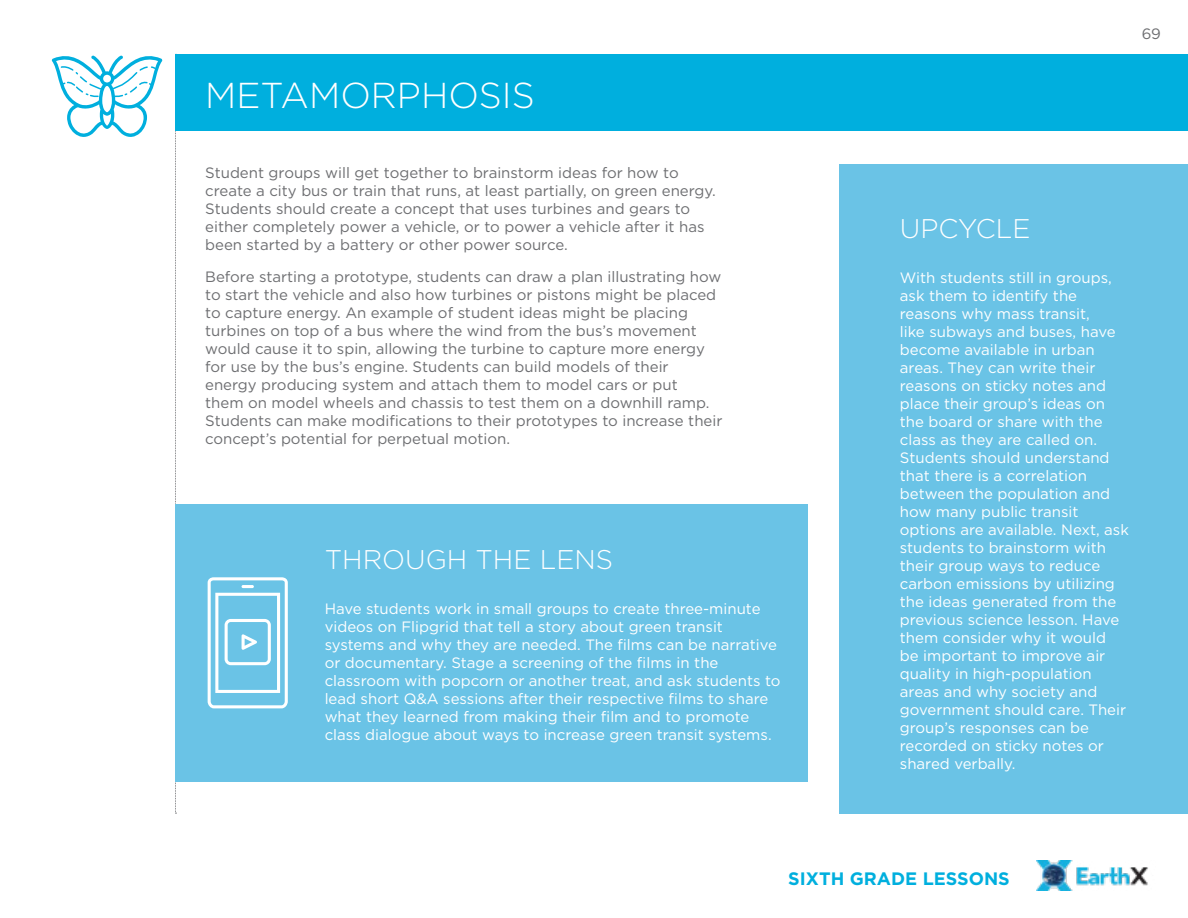
<style>
.page{position:relative;width:1188px;height:918px;background:#fff}
.page>*{position:absolute;margin:0;border:0;box-sizing:border-box;transform-origin:0 0}
.t1{font:300 36px "Gotham";color:#fff}
.t2{font:300 27px "Gotham";color:#fff}
.t3{font:700 18px "Gotham";color:#00afde}
.t4{font:15px/18px "Gotham";color:#fff}
.t5{font:15px/18px "Gotham";color:#6d6e71}
</style>
<div class="page">
<img style="left:1037px;top:860px;width:111px;height:31px">
<svg style="left:175px;top:130px;width:2px;height:684px"></svg>
<div style="left:175px;top:54px;width:1013px;height:76px;background:#00afde"></div>
<div style="left:839px;top:164px;width:349px;height:649px;background:#6ac3e6"></div>
<svg style="left:52px;top:55px;width:110px;height:82px"></svg>
<div style="left:175px;top:504px;width:633px;height:278px;background:#6ac3e6"></div>
<svg style="left:208px;top:577px;width:80px;height:131px"></svg>
<h1 class="t1" style="left:205px;top:72px;width:331px">METAMORPHOSIS</h1>
<p class="t5" style="left:205px;top:164px;width:512px">Student groups will get together to brainstorm ideas for how to create a city bus or train that runs, at least partially, on green energy.<br>Students should create a concept that uses turbines and gears to either completely power a vehicle, or to power a vehicle after it has been started by a battery or other power source.</p>
<p class="t5" style="left:205px;top:267px;width:519px">Before starting a prototype, students can draw a plan illustrating how to start the vehicle and also how turbines or pistons might be placed to capture energy. An example of student ideas might be placing turbines on top of a bus where the wind from the bus’s movement would cause it to spin, allowing the turbine to capture more energy for use by the bus’s engine. Students can build models of their energy producing system and attach them to model cars or put<br>them on model wheels and chassis to test them on a downhill ramp.<br>Students can make modifications to their prototypes to increase their concept’s potential for perpetual motion.</p>
<h2 class="t2" style="left:325px;top:542px;width:290px">THROUGH THE LENS</h2>
<p class="t4" style="left:325px;top:599px;width:457px">Have students work in small groups to create three-minute videos on Flipgrid that tell a story about green transit systems and why they are needed. The films can be narrative or documentary. Stage a screening of the films in the classroom with popcorn or another treat, and ask students to lead short Q&amp;A sessions after their respective films to share what they learned from making their film and to promote class dialogue about ways to increase green transit systems.</p>
<p class="t5" style="left:1142px;top:24px;width:21px">69</p>
<h2 class="t2" style="left:900px;top:211px;width:132px">UPCYCLE</h2>
<p class="t4" style="left:900px;top:268px;width:231px">With students still in groups, ask them to identify the reasons why mass transit,<br>like subways and buses, have become available in urban areas. They can write their reasons on sticky notes and place their group’s ideas on the board or share with the class as they are called on.<br>Students should understand that there is a correlation between the population and how many public transit options are available. Next, ask students to brainstorm with their group ways to reduce carbon emissions by utilizing the ideas generated from the previous science lesson. Have them consider why it would<br>be important to improve air quality in high-population areas and why society and government should care. Their group’s responses can be recorded on sticky notes or shared verbally.</p>
<p class="t3" style="left:788px;top:866px;width:223px">SIXTH GRADE LESSONS</p>
</div>
